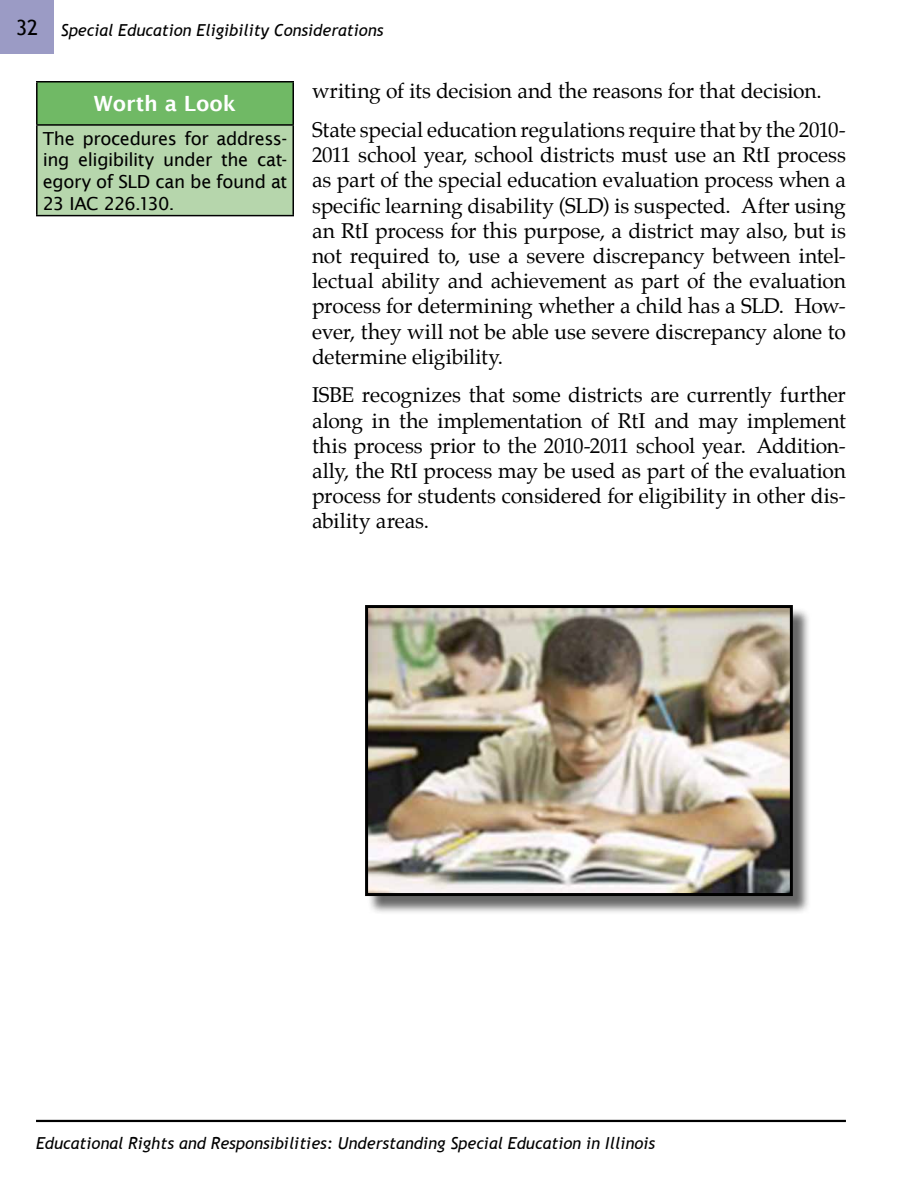
<style>
.page{position:relative;width:918px;height:1188px;background:#fff}
.page>*{position:absolute;margin:0;border:0;box-sizing:border-box;transform-origin:0 0}
.Narrative{font:21px/25.2px "Palatino";letter-spacing:-.005em;color:#000;text-align:justify}
.t1{font:600 21px "Lucida Sans";color:#fff}
.t2{font:21px "Trebuchet MS";color:#000}
.Sidebar_Text{font:18px/21.6px "Lucida Sans";letter-spacing:-.025em;color:#000;text-align:justify}
.t3{font:italic 16.5px "Trebuchet MS";color:#000}
</style>
<div class="page">
<div style="left:0;top:0;width:54px;height:54px;background:#9b9bc5"></div>
<hr style="left:36px;top:1120px;width:810px;height:2px;background:#000">
<div style="left:367px;top:607px;width:445px;height:308px;background:#000;opacity:.6"></div>
<img style="left:369px;top:609px;width:420px;height:283px">
<div style="left:365px;top:605px;width:428px;height:291px;border:3px solid #000"></div>
<div style="left:37px;top:82px;width:256px;height:43px;background:#70b965"></div>
<div style="left:37px;top:125px;width:256px;height:91px;background:#b6d6ac"></div>
<hr style="left:36px;top:81px;width:258px;height:1px;background:#000">
<hr style="left:36px;top:82px;width:2px;height:42px;background:#000">
<hr style="left:292px;top:82px;width:2px;height:42px;background:#000">
<hr style="left:36px;top:124px;width:258px;height:2px;background:#000">
<hr style="left:36px;top:126px;width:2px;height:89px;background:#000">
<hr style="left:292px;top:126px;width:2px;height:89px;background:#000">
<hr style="left:36px;top:215px;width:258px;height:1px;background:#000">
<p class="t2" style="left:16px;top:15px;width:24px">32</p>
<p class="t3" style="left:61px;top:21px;width:324px">Special Education Eligibility Considerations</p>
<p class="t1" style="left:94px;top:92px;width:144px">Worth a Look</p>
<p class="Sidebar_Text" style="left:43px;top:128px;width:246px">The procedures for address&shy;ing eligibility under the cat&shy;egory of SLD can be found at 23 IAC 226.130.</p>
<p class="Narrative" style="left:312px;top:78px;width:511px">writing of its decision and the reasons for that decision.</p>
<p class="Narrative" style="left:312px;top:117px;width:535px">State special education regulations require that by the 2010- 2011 school year, school districts must use an RtI process as part of the special education evaluation process when a specific learning disability (SLD) is suspected. After using an RtI process for this purpose, a district may also, but is not required to, use a severe discrepancy between intel&shy;lectual ability and achievement as part of the evaluation process for determining whether a child has a SLD. How&shy;ever, they will not be able use severe discrepancy alone to determine eligibility.</p>
<p class="Narrative" style="left:312px;top:383px;width:535px">ISBE recognizes that some districts are currently further along in the implementation of RtI and may implement this process prior to the 2010-2011 school year. Addition&shy;ally, the RtI process may be used as part of the evaluation process for students considered for eligibility in other dis&shy;ability areas.</p>
<p class="t3" style="left:36px;top:1133px;width:621px">Educational Rights and Responsibilities: Understanding Special Education in Illinois</p>
</div>
